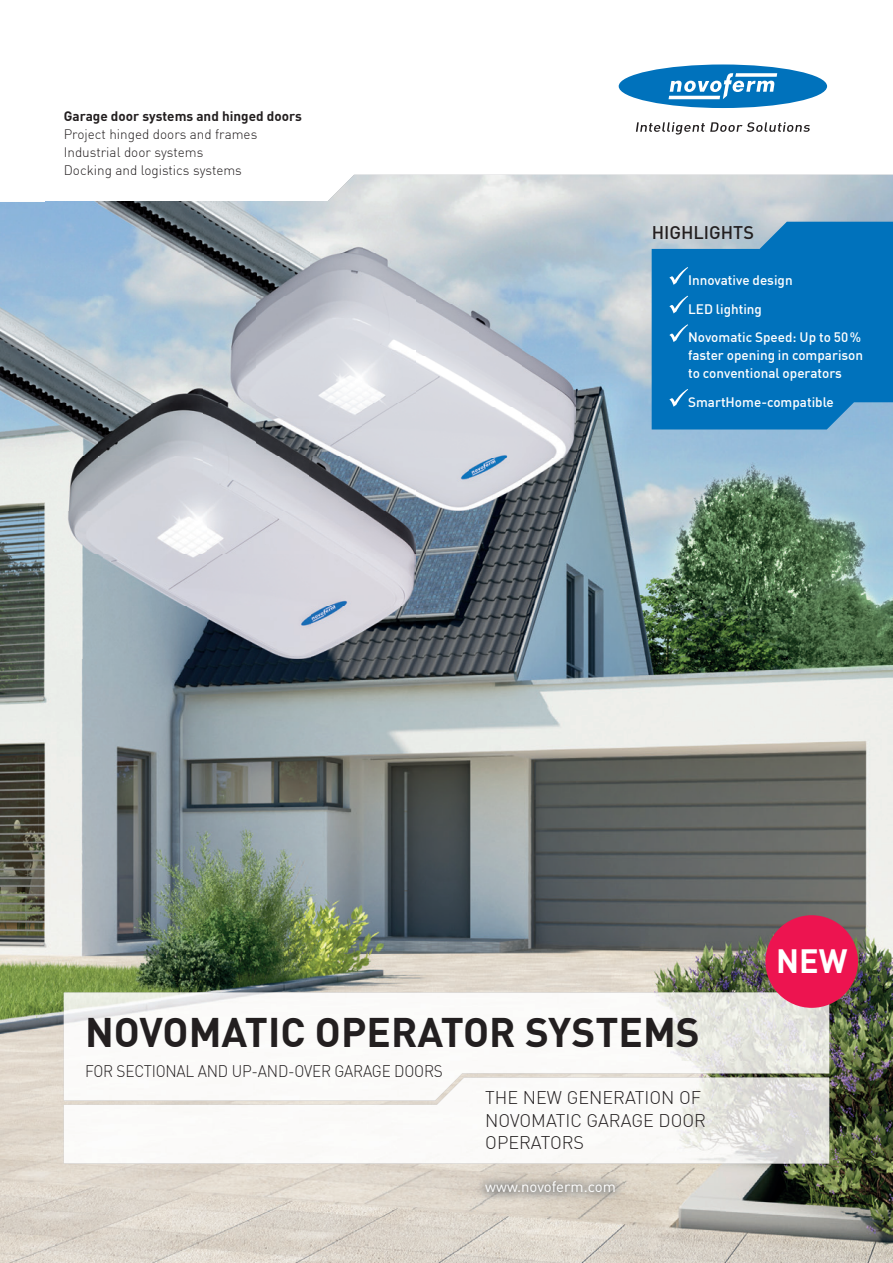
<style>
.page{position:relative;width:893px;height:1263px;background:#fff}
.page>*{position:absolute;margin:0;border:0;box-sizing:border-box;transform-origin:0 0}
.t1{font:700 40.5px "DIN";color:#231f20}
.t2{font:700 33px "DIN";color:#fff}
.t3{font:300 18px/22.5px "DIN";color:#231f20}
.t4{font:500 18px "DIN";color:#231f20}
.t5{font:300 16.5px "DIN";letter-spacing:-.015em;color:#231f20;scale:.93 1}
.t6{font:15px "DIN";color:#fff}
.t7{font:500 13.5px/28.7px "DIN";color:#fff}
.t8{font:300 13.5px/18px "DIN";color:#231f20}
.t9{font:700 13.5px "DIN";color:#231f20}
</style>
<div class="page">
<img style="left:0;top:175px;width:893px;height:1088px">
<svg style="left:636px;top:122px;width:174px;height:13px"></svg>
<svg style="left:619px;top:64px;width:208px;height:44px"></svg>
<svg style="left:0;top:175px;width:1px;height:28px"></svg>
<img style="left:45px;top:202px;width:531px;height:51px">
<img style="left:45px;top:253px;width:319px;height:44px">
<img style="left:364px;top:253px;width:212px;height:52px">
<img style="left:416px;top:305px;width:160px;height:205px">
<img style="left:0;top:297px;width:45px;height:206px">
<img style="left:0;top:503px;width:104px;height:155px">
<img style="left:104px;top:510px;width:312px;height:148px">
<img style="left:45px;top:297px;width:371px;height:213px">
<img style="left:477px;top:1173px;width:148px;height:29px">
<img style="left:477px;top:1173px;width:147px;height:28px">
<img style="left:64px;top:992px;width:765px;height:85px">
<img style="left:64px;top:1077px;width:765px;height:86px">
<div style="left:765px;top:915px;width:93px;height:93px;background:#ed1450;border-radius:50%"></div>
<svg style="left:652px;top:222px;width:241px;height:207px;fill:#0072bc"></svg>
<svg style="left:669px;top:267px;width:19px;height:18px"></svg>
<svg style="left:669px;top:296px;width:19px;height:17px"></svg>
<svg style="left:669px;top:324px;width:19px;height:18px"></svg>
<svg style="left:669px;top:389px;width:19px;height:18px"></svg>
<p class="t9" style="left:64px;top:107px;width:239px">Garage door systems and hinged doors</p>
<p class="t8" style="left:64px;top:125px;width:195px">Project hinged doors and frames<br>Industrial door systems<br>Docking and logistics systems</p>
<h3 class="t4" style="left:652px;top:221px;width:104px">HIGHLIGHTS</h3>
<p class="t7" style="left:688px;top:265px;width:175px">Innovative design<br>LED lighting<br>Novomatic Speed: Up to 50 %</p>
<p class="t7" style="left:688px;top:346px;width:177px;line-height:18px">faster opening in comparison to conventional operators</p>
<p class="t7" style="left:688px;top:387px;width:147px">SmartHome-compatible</p>
<h2 class="t2" style="left:776px;top:939px;width:73px">NEW</h2>
<h1 class="t1" style="left:85px;top:1006px;width:616px">NOVOMATIC OPERATOR SYSTEMS</h1>
<p class="t5" style="left:85px;top:1061px;width:386px">FOR SECTIONAL AND UP-AND-OVER GARAGE DOORS</p>
<h3 class="t3" style="left:485px;top:1086px;width:222px">THE NEW GENERATION OF<br>NOVOMATIC GARAGE DOOR<br>OPERATORS</h3>
<p class="t6" style="left:485px;top:1177px;width:132px">www.novoferm.com</p>
</div>
